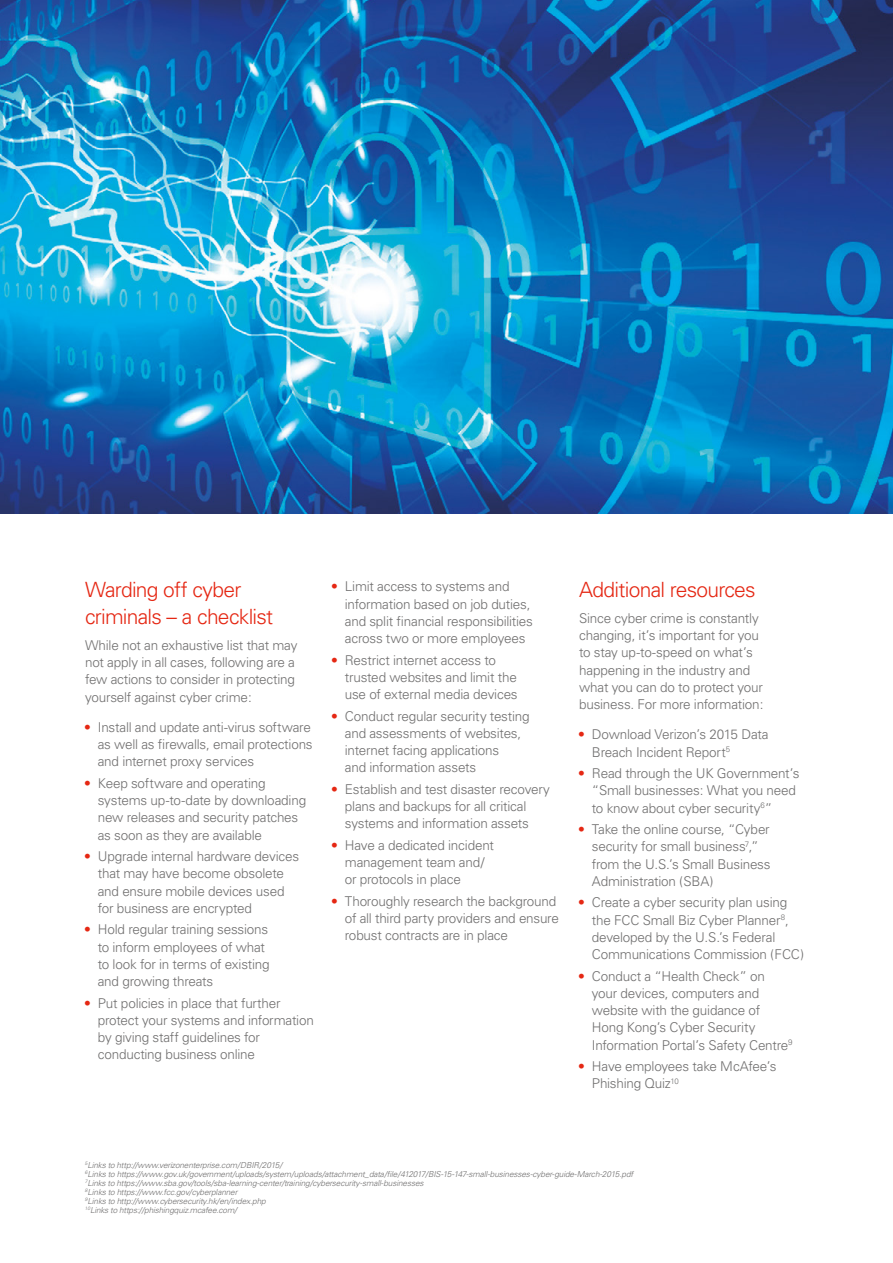
<style>
.page{position:relative;width:893px;height:1263px;background:#fff}
.page>*{position:absolute;margin:0;border:0;box-sizing:border-box;transform-origin:0 0}
.Title_Sub_Head_Read{font:300 21px/27px "Univers";letter-spacing:-.035em;color:#e52713}
.Body_copy{font:300 13.5px/17.2px "Univers";letter-spacing:-.015em;color:#706f6f}
.Footnote{font:italic 300 8.25px "Univers";letter-spacing:-.015em;color:#706f6f}
.s1{font-weight:700;color:#e52713}
</style>
<div class="page">
<img style="left:0;top:0;width:893px;height:513px">
<p class="Title_Sub_Head_Read" style="left:85px;top:576px;width:190px">Warding off cyber criminals – a checklist</p>
<p class="Body_copy" style="left:85px;top:637px;width:214px">While not an exhaustive list that may not apply in all cases, following are a few actions to consider in protecting yourself against cyber crime:</p>
<p class="Body_copy" style="left:98px;top:718px;width:216px;text-indent:-13px"><span class="s1">•</span> Install and update anti-virus software as well as firewalls, email protections and internet proxy services</p>
<p class="Body_copy" style="left:98px;top:774px;width:210px;text-indent:-13px"><span class="s1">•</span> Keep software and operating systems up-to-date by downloading new releases and security patches as soon as they are available</p>
<p class="Body_copy" style="left:98px;top:848px;width:203px;text-indent:-13px"><span class="s1">•</span> Upgrade internal hardware devices that may have become obsolete and ensure mobile devices used for business are encrypted</p>
<p class="Body_copy" style="left:98px;top:921px;width:173px;text-indent:-13px"><span class="s1">•</span> Hold regular training sessions to inform employees of what to look for in terms of existing and growing threats</p>
<p class="Body_copy" style="left:98px;top:994px;width:218px;text-indent:-13px"><span class="s1">•</span> Put policies in place that further protect your systems and information by giving staff guidelines for conducting business online</p>
<p class="Body_copy" style="left:345px;top:578px;width:190px;text-indent:-13px"><span class="s1">•</span> Limit access to systems and information based on job duties, and split financial responsibilities across two or more employees</p>
<p class="Body_copy" style="left:345px;top:651px;width:174px;text-indent:-13px"><span class="s1">•</span> Restrict internet access to trusted websites and limit the use of external media devices</p>
<p class="Body_copy" style="left:345px;top:707px;width:186px;text-indent:-13px"><span class="s1">•</span> Conduct regular security testing and assessments of websites, internet facing applications<br>and information assets</p>
<p class="Body_copy" style="left:345px;top:780px;width:207px;text-indent:-13px"><span class="s1">•</span> Establish and test disaster recovery plans and backups for all critical systems and information assets</p>
<p class="Body_copy" style="left:345px;top:836px;width:151px;text-indent:-13px"><span class="s1">•</span> Have a dedicated incident management team and/ or protocols in place</p>
<p class="Body_copy" style="left:345px;top:892px;width:216px;text-indent:-13px"><span class="s1">•</span> Thoroughly research the background of all third party providers and ensure robust contracts are in place</p>
<p class="Title_Sub_Head_Read" style="left:579px;top:576px;width:178px">Additional resources</p>
<p class="Body_copy" style="left:579px;top:610px;width:186px">Since cyber crime is constantly changing, it’s important for you to stay up-to-speed on what’s happening in the industry and what you can do to protect your business. For more information:</p>
<p class="Body_copy" style="left:592px;top:726px;width:178px;text-indent:-13px"><span class="s1">•</span> Download Verizon’s 2015 Data<br>Breach Incident Report<sup>5</sup></p>
<p class="Body_copy" style="left:592px;top:765px;width:209px;text-indent:-13px"><span class="s1">•</span> Read through the UK Government’s “Small businesses: What you need to know about cyber security<sup>6</sup>”</p>
<p class="Body_copy" style="left:592px;top:821px;width:180px;text-indent:-13px"><span class="s1">•</span> Take the online course, “Cyber security for small business<sup>7</sup>,” from the U.S.’s Small Business<br>Administration (SBA)</p>
<p class="Body_copy" style="left:592px;top:894px;width:214px;text-indent:-13px"><span class="s1">•</span> Create a cyber security plan using the FCC Small Biz Cyber Planner<sup>8</sup>, developed by the U.S.’s Federal Communications Commission (FCC)</p>
<p class="Body_copy" style="left:592px;top:967px;width:202px;text-indent:-13px"><span class="s1">•</span> Conduct a “Health Check” on your devices, computers and website with the guidance of<br>Hong Kong’s Cyber Security<br>Information Portal’s Safety Centre<sup>9</sup></p>
<p class="Body_copy" style="left:592px;top:1058px;width:186px;text-indent:-13px"><span class="s1">•</span> Have employees take McAfee’s<br>Phishing Quiz<sup>10</sup></p>
<p class="Footnote" style="left:85px;top:1160px;width:199px"><sup>5</sup>Links to http://www.verizonenterprise.com/DBIR/2015/</p>
<p class="Footnote" style="left:85px;top:1169px;width:550px"><sup>6</sup>Links to https://www.gov.uk/government/uploads/system/uploads/attachment_data/file/412017/BIS-15-147-small-businesses-cyber-guide-March-2015.pdf</p>
<p class="Footnote" style="left:85px;top:1178px;width:340px"><sup>7</sup>Links to https://www.sba.gov/tools/sba-learning-center/training/cybersecurity-small-businesses</p>
<p class="Footnote" style="left:85px;top:1187px;width:154px"><sup>8</sup>Links to https://www.fcc.gov/cyberplanner</p>
<p class="Footnote" style="left:85px;top:1196px;width:182px"><sup>9</sup>Links to http://www.cybersecurity.hk/en/index.php</p>
<p class="Footnote" style="left:85px;top:1205px;width:153px"><sup>10</sup>Links to https://phishingquiz.mcafee.com/</p>
</div>
